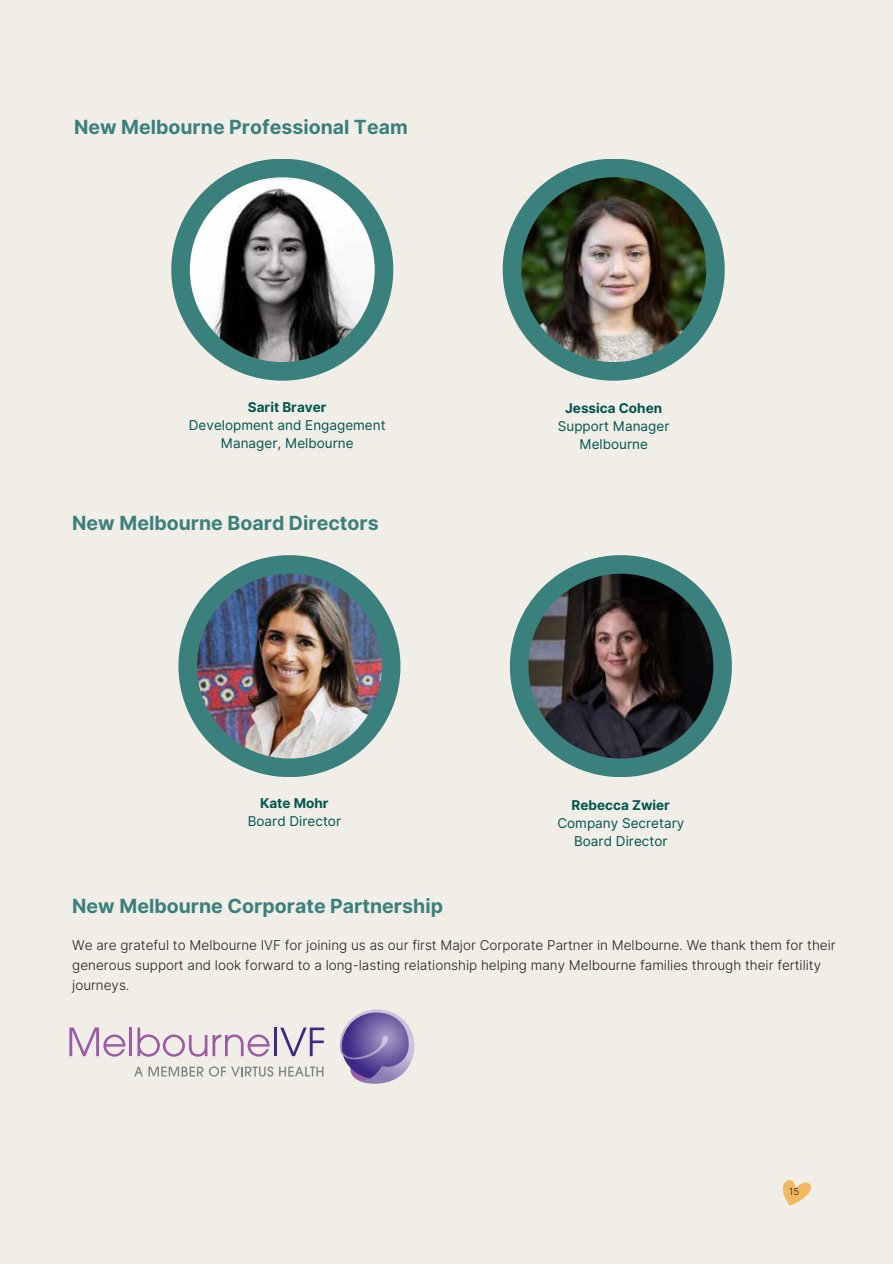
<style>
.page{position:relative;width:893px;height:1264px;background:#fff}
.page>*{position:absolute;margin:0;border:0;box-sizing:border-box;transform-origin:0 0}
.t1{font:700 19.5px "Inter";color:#3a807d}
.t2{font:300 13.5px/20.2px "Inter";color:#231f20}
.t3{font:13.5px/18px "Inter";color:#00554f;text-align:center}
.t4{font:700 13.5px "Inter";color:#00554f}
.t5{font:300 9.75px "Inter";color:#231f20}
</style>
<div class="page">
<div style="left:0;top:0;width:892px;height:1263px;background:#f1eee7"></div>
<svg style="left:783px;top:1180px;width:28px;height:25px"></svg>
<svg style="left:171px;top:159px;width:222px;height:221px"></svg>
<img style="left:190px;top:177px;width:184px;height:185px">
<svg style="left:502px;top:159px;width:222px;height:221px"></svg>
<img style="left:521px;top:177px;width:185px;height:185px">
<svg style="left:178px;top:555px;width:222px;height:222px"></svg>
<img style="left:197px;top:573px;width:184px;height:185px">
<svg style="left:510px;top:555px;width:221px;height:222px"></svg>
<img style="left:528px;top:573px;width:185px;height:185px">
<svg style="left:340px;top:1009px;width:75px;height:75px"></svg>
<svg style="left:69px;top:1027px;width:57px;height:29px"></svg>
<hr style="left:130px;top:1027px;width:2px;height:29px;background:#9b5ba5">
<svg style="left:137px;top:1027px;width:133px;height:29px"></svg>
<hr style="left:274px;top:1027px;width:3px;height:29px;background:#3d2986">
<svg style="left:280px;top:1027px;width:44px;height:29px"></svg>
<svg style="left:134px;top:1066px;width:69px;height:10px"></svg>
<svg style="left:209px;top:1066px;width:64px;height:10px"></svg>
<svg style="left:279px;top:1066px;width:44px;height:10px"></svg>
<h1 class="t1" style="left:74px;top:112px;width:335px">New Melbourne Professional Team</h1>
<p class="t4" style="left:248px;top:397px;width:80px">Sarit Braver</p>
<p class="t3" style="left:189px;top:416px;width:198px">Development and Engagement<br>Manager, Melbourne</p>
<h1 class="t1" style="left:72px;top:509px;width:308px">New Melbourne Board Directors</h1>
<p class="t4" style="left:260px;top:793px;width:70px">Kate Mohr</p>
<p class="t3" style="left:248px;top:812px;width:95px">Board Director</p>
<p class="t4" style="left:565px;top:398px;width:98px">Jessica Cohen</p>
<p class="t3" style="left:558px;top:417px;width:113px">Support Manager<br>Melbourne</p>
<p class="t4" style="left:571px;top:795px;width:100px">Rebecca Zwier</p>
<p class="t3" style="left:557px;top:814px;width:128px">Company Secretary<br>Board Director</p>
<h1 class="t1" style="left:72px;top:891px;width:372px">New Melbourne Corporate Partnership</h1>
<p class="t2" style="left:72px;top:934px;width:764px">We are grateful to Melbourne IVF for joining us as our first Major Corporate Partner in Melbourne. We thank them for their generous support and look forward to a long-lasting relationship helping many Melbourne families through their fertility journeys.</p>
<p class="t5" style="left:789px;top:1184px;width:12px">15</p>
</div>
